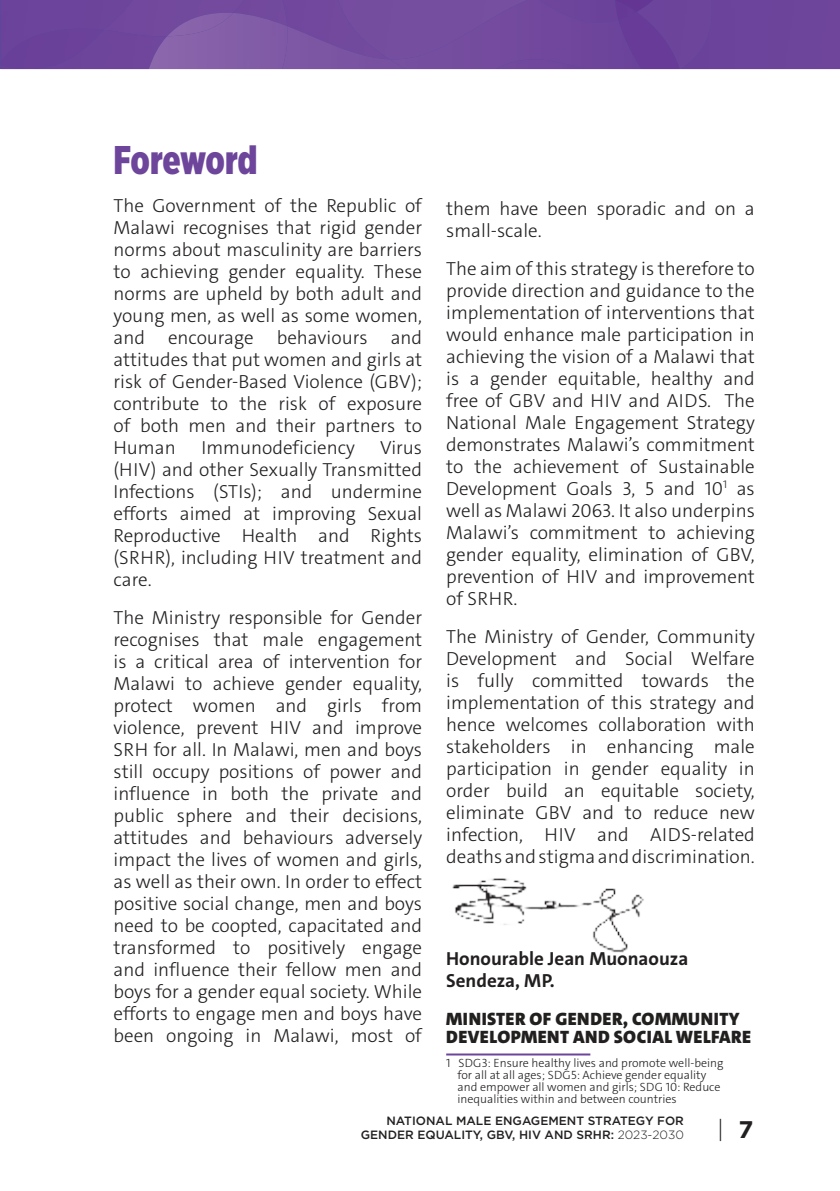
<style>
.page{position:relative;width:840px;height:1191px;background:#fff}
.page>*{position:absolute;margin:0;border:0;box-sizing:border-box;transform-origin:0 0}
.t1{font:900 40px "Gotham X Narrow";letter-spacing:-.01em;color:#6d459b}
.t2{font:300 24px "Gotham";color:#221f1f}
.t3{font:300 19px/22px "The Sans Trial";color:#221f1f;text-align:justify}
.t4{font:700 19px/22px "The Sans Trial";color:#221f1f}
.t5{font:900 18px/18px "The Sans Trial";letter-spacing:.025em;color:#221f1f}
.t6{font:300 12px/12px "The Sans Trial";color:#221f1f}
.t7{font:500 12px/14.4px "Gotham";color:#221f1f;text-align:right}
.s1{font-weight:300}
.s2{font-weight:700}
</style>
<div class="page">
<div style="left:287px;top:0;width:102px;height:26px;background:#72499d"></div>
<div style="left:104px;top:0;width:183px;height:69px;background:#724a9d"></div>
<div style="left:1px;top:0;width:155px;height:62px;background:#6c459b"></div>
<div style="left:1px;top:29px;width:103px;height:40px;background:#6b4199"></div>
<div style="left:389px;top:0;width:229px;height:69px;background:#734b9e"></div>
<img style="left:288px;top:26px;width:117px;height:43px">
<img style="left:149px;top:13px;width:139px;height:56px">
<img style="left:496px;top:59px;width:88px;height:10px">
<img style="left:614px;top:0;width:1px;height:12px">
<img style="left:636px;top:0;width:44px;height:69px">
<div style="left:680px;top:0;width:159px;height:69px;background:#6c459b"></div>
<img style="left:615px;top:0;width:21px;height:20px">
<img style="left:618px;top:12px;width:61px;height:57px">
<hr style="left:0;top:0;width:1px;height:69px;background:#4c4ea1">
<img style="left:452px;top:878px;width:192px;height:75px">
<hr style="left:446px;top:1053px;width:144px;height:2px;background:#6d459b">
<h1 class="t1" style="left:113px;top:142px;width:145px">Foreword</h1>
<p class="t3" style="left:113px;top:196px;width:310px">The Government of the Republic of Malawi recognises that rigid gender norms about masculinity are barriers to achieving gender equality. These norms are upheld by both adult and young men, as well as some women, and encourage behaviours and attitudes that put women and girls at risk of Gender-Based Violence (GBV); contribute to the risk of exposure of both men and their partners to Human</p>
<p class="t3" style="left:201px;top:438px;width:155px">Immunodeficiency</p>
<p class="t3" style="left:113px;top:438px;width:310px;text-indent:266px">Virus (HIV) and other Sexually Transmitted Infections (STIs); and undermine efforts aimed at improving Sexual Reproductive Health and Rights (SRHR), including HIV treatment and care.</p>
<p class="t3" style="left:113px;top:608px;width:310px">The Ministry responsible for Gender recognises that male engagement is a critical area of intervention for Malawi to achieve gender equality, protect women and girls from violence, prevent HIV and improve SRH for all. In Malawi, men and boys still occupy positions of power and influence in both the private and public sphere and their decisions, attitudes and behaviours adversely impact the lives of women and girls, as well as their own. In order to effect positive social change, men and boys need to be coopted, capacitated and transformed to positively engage and influence their fellow men and boys for a gender equal society. While efforts to engage men and boys have been ongoing in Malawi, most of</p>
<p class="t3" style="left:446px;top:199px;width:310px">them have been sporadic and on a small-scale.</p>
<p class="t3" style="left:446px;top:259px;width:310px">The aim of this strategy is therefore to provide direction and guidance to the implementation of interventions that would enhance male participation in achieving the vision of a Malawi that is a gender equitable, healthy and free of GBV and HIV and AIDS. The National Male Engagement Strategy demonstrates Malawi’s commitment to the achievement of Sustainable Development Goals 3, 5 and 10<sup>1</sup> as well as Malawi 2063. It also underpins Malawi’s commitment to achieving gender equality, elimination of GBV, prevention of HIV and improvement of SRHR.</p>
<p class="t3" style="left:446px;top:626px;width:310px">The Ministry of Gender, Community Development and Social Welfare is fully committed towards the implementation of this strategy and hence welcomes collaboration with stakeholders in enhancing male participation in gender equality in order build an equitable society, eliminate GBV and to reduce new infection, HIV and AIDS-related deaths and stigma and discrimination.</p>
<p class="t4" style="left:446px;top:948px;width:243px">Honourable Jean Muonaouza<br>Sendeza, MP.</p>
<p class="t5" style="left:446px;top:1010px;width:306px">MINISTER OF GENDER, COMMUNITY<br>DEVELOPMENT AND SOCIAL WELFARE</p>
<p class="t6" style="left:457px;top:1057px;width:267px;text-indent:-11px">1 SDG3: Ensure healthy lives and promote well-being for all at all ages; SDG5: Achieve gender equality and empower all women and girls; SDG 10: Reduce inequalities within and between countries</p>
<p class="t7" style="left:360px;top:1113px;width:324px">NATIONAL MALE ENGAGEMENT STRATEGY FOR<br>GENDER EQUALITY, GBV, HIV AND SRHR: <span class="s1">2023-2030</span></p>
<p class="t2" style="left:716px;top:1118px;width:38px">| <span class="s2">7</span></p>
</div>
